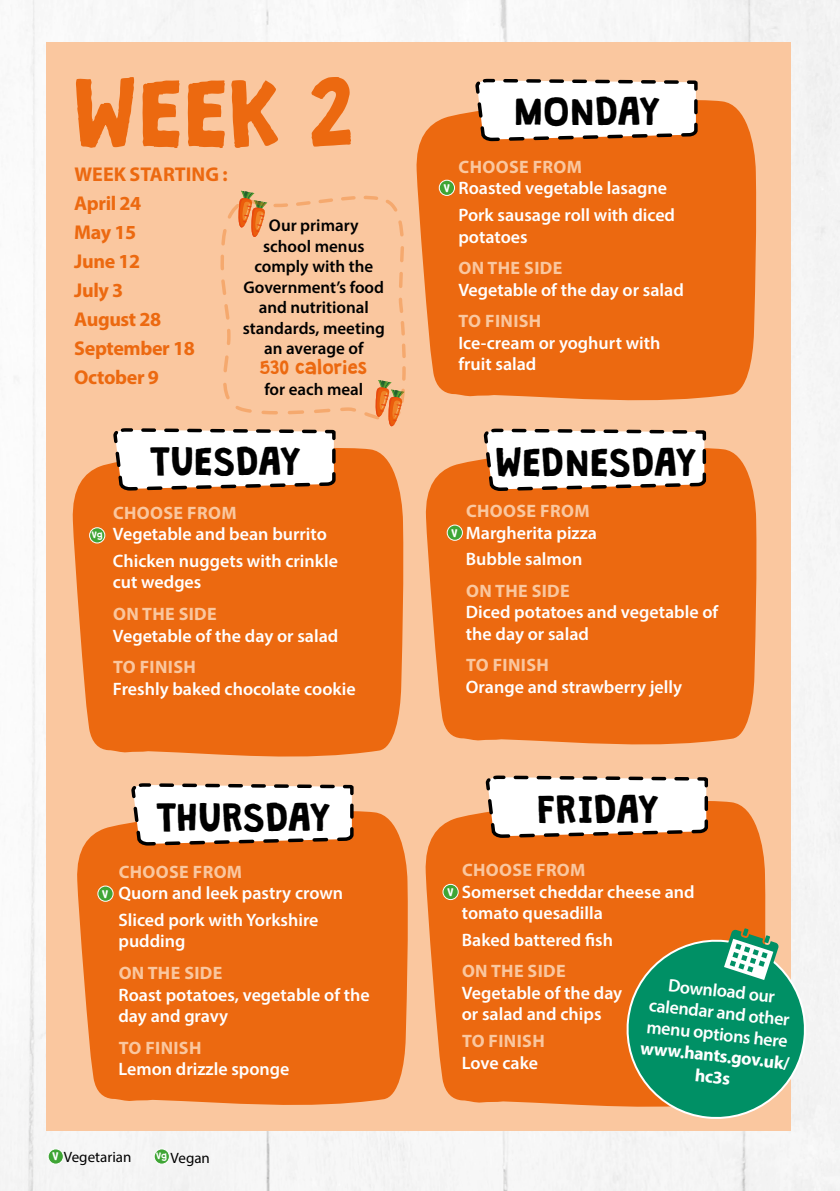
<style>
.page{position:relative;width:840px;height:1191px;background:#fff}
.page>*{position:absolute;margin:0;border:0;box-sizing:border-box;transform-origin:0 0}
.t1{font:83.8px "Granstander Clean";color:#ec6910}
.t2{font:34.6px "Granstander Clean";color:#000}
.t3{font:700 20px/29px "Myriad Pro";letter-spacing:-.02em;color:#ec6910}
.t4{font:600 18px/21.6px "Myriad Pro";color:#fff}
.t5{font:700 18px "Myriad Pro";letter-spacing:.02em;color:#fac79f}
.t6{font:700 18px/21.6px "Myriad Pro";color:#fff;text-align:center}
.t7{font:600 17px/20.4px "Myriad Pro";color:#000;text-align:center}
.t8{font:17px "Granstander Clean";color:#ec6910}
.t9{font:15px "Myriad Pro";color:#000}
.t10{font:9.6px "Granstander Clean";color:#fff}
.t11{font:8px "Granstander Clean";color:#fff}
.s1{font-family:"Granstander Clean";font-size:9.6px;color:#fff}
</style>
<div class="page">
<div style="left:0;top:0;width:839px;height:1191px;background:#f7f6f6"></div>
<div style="left:46px;top:42px;width:744px;height:1088px;background:#fac79f"></div>
<div style="left:416px;top:100px;width:340px;height:301px;background:#ec6910"></div>
<div style="left:72px;top:448px;width:331px;height:309px;background:#ec6910"></div>
<svg style="left:425px;top:801px;width:340px;height:306px;background:#ed701b"></svg>
<div style="left:77px;top:811px;width:331px;height:294px;background:#ec6910"></div>
<div style="left:98px;top:886px;width:15px;height:15px;background:#3fa535;border-radius:50%"></div>
<div style="left:97px;top:885px;width:16px;height:16px;border:1px solid #fff;border-radius:50%"></div>
<div style="left:425px;top:448px;width:331px;height:297px;background:#ec6910"></div>
<div style="left:447px;top:525px;width:15px;height:15px;background:#3fa535;border-radius:50%"></div>
<div style="left:446px;top:525px;width:16px;height:15px;border:1px solid #fff;border-radius:50%"></div>
<svg style="left:473px;top:78px;width:226px;height:65px;background:#e8d9cf"></svg>
<svg style="left:112px;top:428px;width:225px;height:64px;background:#e8dbd2"></svg>
<svg style="left:482px;top:428px;width:225px;height:65px;background:#e9dad0"></svg>
<svg style="left:129px;top:783px;width:226px;height:64px;background:#e8dbd1"></svg>
<svg style="left:484px;top:775px;width:225px;height:64px;background:#e9dcd3"></svg>
<svg style="left:241px;top:191px;width:136px;height:6px"></svg>
<svg style="left:220px;top:197px;width:185px;height:226px"></svg>
<div style="left:442px;top:884px;width:16px;height:15px;background:#3fa535;border-radius:50%"></div>
<div style="left:442px;top:884px;width:16px;height:16px;border:1px solid #fff;border-radius:50%"></div>
<div style="left:90px;top:528px;width:15px;height:15px;background:#3fa535;border-radius:50%"></div>
<div style="left:89px;top:527px;width:16px;height:16px;border:1px solid #fff;border-radius:50%"></div>
<div style="left:439px;top:180px;width:15px;height:15px;background:#3fa535;border-radius:50%"></div>
<div style="left:438px;top:180px;width:16px;height:16px;border:1px solid #fff;border-radius:50%"></div>
<div style="left:48px;top:1148px;width:15px;height:16px;background:#3fa535;border-radius:50%"></div>
<div style="left:48px;top:1148px;width:16px;height:16px;border:1px solid #fff;border-radius:50%"></div>
<div style="left:154px;top:1148px;width:15px;height:16px;background:#3fa535;border-radius:50%"></div>
<div style="left:154px;top:1148px;width:16px;height:16px;border:1px solid #fff;border-radius:50%"></div>
<svg style="left:620px;top:928px;width:191px;height:194px"></svg>
<h1 class="t1" style="left:74px;top:69px;width:282px">WEEK 2</h1>
<p class="t3" style="left:74px;top:159px;width:155px">WEEK STARTING :<br>April 24<br>May 15<br>June 12<br>July 3<br>August 28<br>September 18<br>October 9</p>
<p class="t7" style="left:243px;top:215px;width:143px">Our primary<br>school menus comply with the<br>Government’s food and nutritional standards, meeting an average of</p>
<p class="t8" style="left:260px;top:358px;width:109px">530 calories</p>
<p class="t7" style="left:264px;top:378px;width:100px">for each meal</p>
<h2 class="t2" style="left:515px;top:93px;width:148px">MONDAY</h2>
<p class="t10" style="left:443px;top:183px;width:8px">V</p>
<p class="t5" style="left:458px;top:155px;width:125px">CHOOSE FROM</p>
<p class="t4" style="left:458px;top:175px;width:218px;line-height:26.6px">Roasted vegetable lasagne<br>Pork sausage roll with diced</p>
<p class="t4" style="left:458px;top:225px;width:71px">potatoes</p>
<p class="t5" style="left:458px;top:256px;width:105px">ON THE SIDE</p>
<p class="t4" style="left:458px;top:278px;width:227px">Vegetable of the day or salad</p>
<p class="t5" style="left:458px;top:309px;width:84px">TO FINISH</p>
<p class="t4" style="left:458px;top:331px;width:203px">Ice-cream or yoghurt with fruit salad</p>
<h2 class="t2" style="left:150px;top:443px;width:153px">TUESDAY</h2>
<h2 class="t2" style="left:495px;top:444px;width:203px">WEDNESDAY</h2>
<p class="t11" style="left:92px;top:530px;width:12px">Vg</p>
<p class="t5" style="left:113px;top:501px;width:125px">CHOOSE FROM</p>
<p class="t4" style="left:113px;top:520px;width:227px;line-height:26.6px">Vegetable and bean burrito<br>Chicken nuggets with crinkle</p>
<p class="t4" style="left:113px;top:571px;width:90px">cut wedges</p>
<p class="t5" style="left:113px;top:602px;width:105px">ON THE SIDE</p>
<p class="t4" style="left:113px;top:624px;width:227px">Vegetable of the day or salad</p>
<p class="t5" style="left:113px;top:655px;width:84px">TO FINISH</p>
<p class="t4" style="left:113px;top:677px;width:244px">Freshly baked chocolate cookie</p>
<p class="t10" style="left:451px;top:527px;width:8px">V</p>
<p class="t5" style="left:466px;top:499px;width:125px">CHOOSE FROM</p>
<p class="t4" style="left:465px;top:519px;width:132px;line-height:26.6px">Margherita pizza<br>Bubble salmon</p>
<p class="t5" style="left:466px;top:579px;width:105px">ON THE SIDE</p>
<p class="t4" style="left:465px;top:601px;width:254px">Diced potatoes and vegetable of the day or salad</p>
<p class="t5" style="left:466px;top:653px;width:84px">TO FINISH</p>
<p class="t4" style="left:465px;top:676px;width:218px">Orange and strawberry jelly</p>
<h2 class="t2" style="left:157px;top:798px;width:176px">THURSDAY</h2>
<h2 class="t2" style="left:537px;top:790px;width:124px">FRIDAY</h2>
<p class="t10" style="left:102px;top:888px;width:8px">V</p>
<p class="t5" style="left:119px;top:860px;width:125px">CHOOSE FROM</p>
<p class="t4" style="left:118px;top:879px;width:226px;line-height:26.6px">Quorn and leek pastry crown<br>Sliced pork with Yorkshire</p>
<p class="t4" style="left:118px;top:930px;width:68px">pudding</p>
<p class="t5" style="left:119px;top:961px;width:105px">ON THE SIDE</p>
<p class="t4" style="left:118px;top:983px;width:253px">Roast potatoes, vegetable of the day and gravy</p>
<p class="t5" style="left:119px;top:1035px;width:84px">TO FINISH</p>
<p class="t4" style="left:118px;top:1057px;width:172px">Lemon drizzle sponge</p>
<p class="t9" style="left:53px;top:1147px;width:80px"><span class="s1">V</span> Vegetarian</p>
<p class="t9" style="left:170px;top:1148px;width:41px">Vegan</p>
<p class="t11" style="left:156px;top:1151px;width:12px">Vg</p>
<p class="t10" style="left:447px;top:887px;width:8px">V</p>
<p class="t5" style="left:461px;top:858px;width:125px">CHOOSE FROM</p>
<p class="t4" style="left:461px;top:880px;width:234px">Somerset cheddar cheese and tomato quesadilla</p>
<p class="t4" style="left:461px;top:928px;width:153px">Baked battered fish</p>
<p class="t5" style="left:461px;top:959px;width:105px">ON THE SIDE</p>
<p class="t4" style="left:461px;top:981px;width:162px">Vegetable of the day or salad and chips</p>
<p class="t5" style="left:461px;top:1029px;width:84px">TO FINISH</p>
<p class="t4" style="left:461px;top:1051px;width:78px">Love cake</p>
<p class="t4" style="left:652px;top:972px;width:143px;text-align:center;rotate:6deg">Download our calendar and other menu options here</p>
<p class="t6" style="left:641px;top:1036px;width:151px;rotate:6deg">www.hants.gov.uk/ hc3s</p>
</div>
